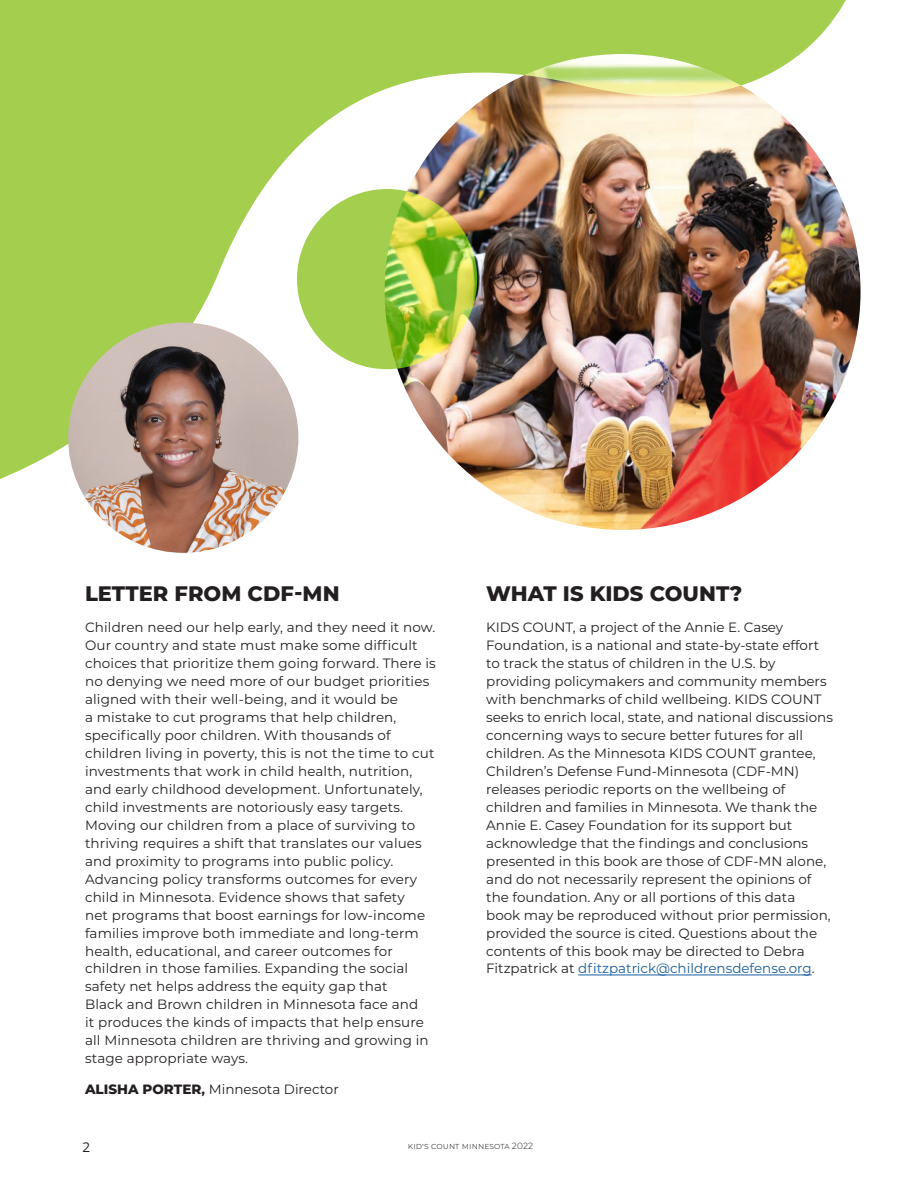
<style>
.page{position:relative;width:918px;height:1188px;background:#fff}
.page>*{position:absolute;margin:0;border:0;box-sizing:border-box;transform-origin:0 0}
.body_text{font:800 21px "Montserrat";color:#231f20}
.body_text-2{font:13.5px/18px "Montserrat";color:#231f20}
.Sub_Title{font:13.5px "Montserrat";color:#231f20}
.t1{font:13.5px "Open Sans";color:#231f20}
.t2{font:300 9px "Montserrat";letter-spacing:.005em;color:#231f20}
.s1{font-weight:800}
.s2{font-weight:700}
.s3{color:#175d9e}
</style>
<div class="page">
<img style="left:385px;top:54px;width:476px;height:476px;border-radius:238px">
<img style="left:0;top:0;width:852px;height:484px">
<img style="left:68px;top:323px;width:230px;height:230px;border-radius:115px">
<hr style="left:578px;top:975px;width:234px;height:1px;background:#175d9e">
<p class="body_text" style="left:85px;top:578px;width:256px">LETTER FROM CDF-MN</p>
<p class="body_text-2" style="left:85px;top:617px;width:352px">Children need our help early, and they need it now.<br>Our country and state must make some difficult choices that prioritize them going forward. There is no denying we need more of our budget priorities aligned with their well-being, and it would be<br>a mistake to cut programs that help children, specifically poor children. With thousands of children living in poverty, this is not the time to cut investments that work in child health, nutrition, and early childhood development. Unfortunately, child investments are notoriously easy targets.<br>Moving our children from a place of surviving to thriving requires a shift that translates our values and proximity to programs into public policy.<br>Advancing policy transforms outcomes for every child in Minnesota. Evidence shows that safety<br>net programs that boost earnings for low-income families improve both immediate and long-term health, educational, and career outcomes for children in those families. Expanding the social safety net helps address the equity gap that<br>Black and Brown children in Minnesota face and<br>it produces the kinds of impacts that help ensure all Minnesota children are thriving and growing in stage appropriate ways.</p>
<p class="Sub_Title" style="left:85px;top:1080px;width:255px"><span class="s1">ALISHA PORTER</span><span class="s2">,</span> Minnesota Director</p>
<p class="body_text" style="left:486px;top:578px;width:258px">WHAT IS KIDS COUNT?</p>
<p class="body_text-2" style="left:486px;top:617px;width:348px">KIDS COUNT, a project of the Annie E. Casey Foundation, is a national and state-by-state effort to track the status of children in the U.S. by providing policymakers and community members with benchmarks of child wellbeing. KIDS COUNT seeks to enrich local, state, and national discussions concerning ways to secure better futures for all children. As the Minnesota KIDS COUNT grantee, Children’s Defense Fund-Minnesota (CDF-MN) releases periodic reports on the wellbeing of children and families in Minnesota. We thank the Annie E. Casey Foundation for its support but acknowledge that the findings and conclusions presented in this book are those of CDF-MN alone, and do not necessarily represent the opinions of the foundation. Any or all portions of this data<br>book may be reproduced without prior permission, provided the source is cited. Questions about the contents of this book may be directed to Debra Fitzpatrick at <span class="s3">dfitzpatrick@childrensdefense.org</span>.</p>
<p class="t1" style="left:82px;top:1138px;width:9px">2</p>
<p class="t2" style="left:408px;top:1140px;width:127px">Kid’s Count Minnesota 2022</p>
</div>
